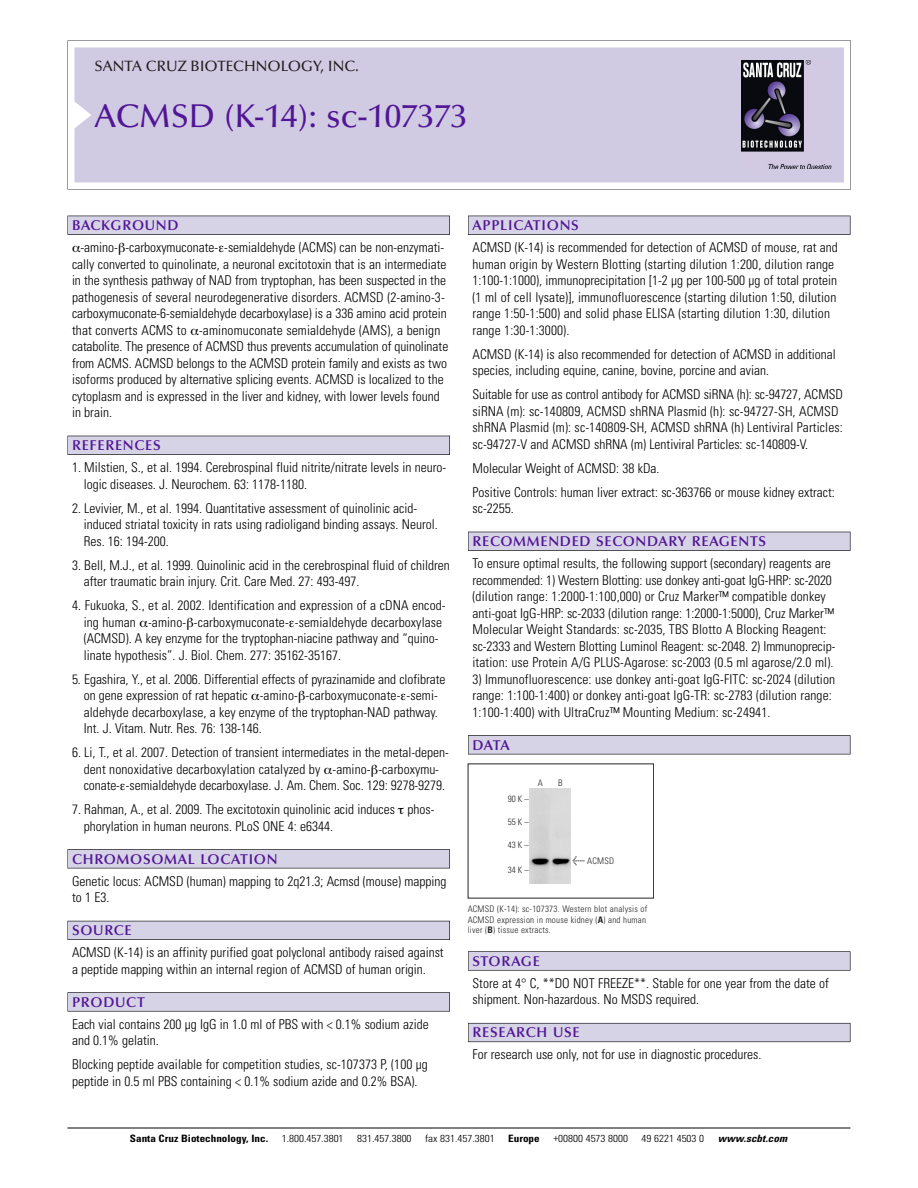
<style>
.page{position:relative;width:918px;height:1188px;background:#fff}
.page>*{position:absolute;margin:0;border:0;box-sizing:border-box;transform-origin:0 0}
.t1{font:500 33px "Optima";color:#511695}
.t2{font:500 15px "Optima";color:#231f20}
.t3{font:600 14.25px "Optima";letter-spacing:.05em;color:#511695}
.t4{font:300 condensed 13.5px/16.5px "Univers";color:#000}
.t5{font:300 condensed 10.2px "Univers";color:#000;scale:1.1 1}
.t6{font:700 condensed 10.2px "Univers";color:#000;scale:1.1 1}
.t7{font:italic 700 condensed 10.2px "Univers";letter-spacing:.005em;color:#000;scale:1.1 1}
.t8{font:9px/10.5px "Univers Condensed Light+AOVBKB";letter-spacing:.025em;color:#272627}
.s1{font-family:"Meta Plus Book Roman+WJOIVB";font-size:10.5px}
.s2{font-family:"Univers Condensed Bold+VRIEOL"}
</style>
<div class="page">
<svg style="left:68px;top:40px;width:783px;height:149px"></svg>
<div style="left:74px;top:47px;width:770px;height:135px;background:#d1cae3"></div>
<img style="left:741px;top:60px;width:90px;height:108px">
<div style="left:68px;top:216px;width:382px;height:19px;background:#525155"></div>
<div style="left:68px;top:216px;width:381px;height:18px;background:#d7d3e7"></div>
<div style="left:68px;top:436px;width:382px;height:19px;background:#515055"></div>
<div style="left:68px;top:436px;width:381px;height:18px;background:#d7d3e7"></div>
<div style="left:68px;top:849px;width:382px;height:19px;background:#545357"></div>
<div style="left:68px;top:850px;width:381px;height:18px;background:#d7d3e7"></div>
<div style="left:68px;top:921px;width:382px;height:19px;background:#54535a"></div>
<div style="left:68px;top:921px;width:381px;height:18px;background:#d7d3e7"></div>
<svg style="left:68px;top:992px;width:382px;height:20px"></svg>
<div style="left:68px;top:993px;width:381px;height:18px;background:#d7d3e7"></div>
<div style="left:468px;top:216px;width:382px;height:19px;background:#525155"></div>
<div style="left:468px;top:216px;width:382px;height:18px;background:#d7d3e7"></div>
<div style="left:468px;top:532px;width:382px;height:19px;background:#515055"></div>
<div style="left:468px;top:532px;width:382px;height:18px;background:#d7d3e7"></div>
<div style="left:468px;top:735px;width:382px;height:19px;background:#545357"></div>
<div style="left:468px;top:736px;width:382px;height:18px;background:#d7d3e7"></div>
<div style="left:468px;top:951px;width:382px;height:20px;background:#666667"></div>
<div style="left:468px;top:952px;width:382px;height:18px;background:#d7d3e7"></div>
<div style="left:468px;top:1023px;width:382px;height:19px;background:#66646d"></div>
<div style="left:468px;top:1024px;width:382px;height:18px;background:#d7d3e7"></div>
<hr style="left:68px;top:1128px;width:782px;height:1px;background:#000">
<img style="left:530px;top:789px;width:40px;height:95px">
<p class="t2" style="left:94px;top:61px;width:266px">SANTA CRUZ BIOTECHNOLOGY, INC.</p>
<h1 class="t1" style="left:94px;top:103px;width:374px">ACMSD (K-14): sc-107373</h1>
<p class="t3" style="left:72px;top:219px;width:108px">BACKGROUND</p>
<p class="t4" style="left:72px;top:240px;width:378px;text-indent:9px">-amino- -carboxymuconate- -semialdehyde (ACMS) can be non-enzymati&shy;cally converted to quinolinate, a neuronal excitotoxin that is an intermediate in the synthesis pathway of NAD from tryptophan, has been suspected in the pathogenesis of several neurodegenerative disorders. ACMSD (2-amino-3- carboxymuconate-6-semialdehyde decarboxylase) is a 336 amino acid protein that converts ACMS to -aminomuconate semialdehyde (AMS), a benign catabolite. The presence of ACMSD thus prevents accumulation of quinolinate from ACMS. ACMSD belongs to the ACMSD protein family and exists as two isoforms produced by alternative splicing events. ACMSD is localized to the cytoplasm and is expressed in the liver and kidney, with lower levels found in brain.</p>
<p class="t3" style="left:72px;top:440px;width:90px">REFERENCES</p>
<p class="t4" style="left:84px;top:460px;width:364px;text-indent:-12px">1. Milstien, S., et al. 1994. Cerebrospinal fluid nitrite/nitrate levels in neuro&shy;logic diseases. J. Neurochem. 63: 1178-1180.</p>
<p class="t4" style="left:84px;top:501px;width:356px;text-indent:-12px">2. Levivier, M., et al. 1994. Quantitative assessment of quinolinic acid&shy;induced striatal toxicity in rats using radioligand binding assays. Neurol.<br>Res. 16: 194-200.</p>
<p class="t4" style="left:84px;top:558px;width:368px;text-indent:-12px">3. Bell, M.J., et al. 1999. Quinolinic acid in the cerebrospinal fluid of children after traumatic brain injury. Crit. Care Med. 27: 493-497.</p>
<p class="t4" style="left:84px;top:598px;width:363px;text-indent:-12px">4. Fukuoka, S., et al. 2002. Identification and expression of a cDNA encod&shy;ing human -amino- -carboxymuconate- -semialdehyde decarboxylase (ACMSD). A key enzyme for the tryptophan-niacine pathway and “quino&shy;linate hypothesis”. J. Biol. Chem. 277: 35162-35167.</p>
<p class="t4" style="left:84px;top:672px;width:363px;text-indent:-12px">5. Egashira, Y., et al. 2006. Differential effects of pyrazinamide and clofibrate on gene expression of rat hepatic -amino- -carboxymuconate- -semi&shy;aldehyde decarboxylase, a key enzyme of the tryptophan-NAD pathway.<br>Int. J. Vitam. Nutr. Res. 76: 138-146.</p>
<p class="t4" style="left:72px;top:745px;width:378px;text-align:center">6. Li, T., et al. 2007. Detection of transient intermediates in the metal-depen&shy;dent nonoxidative decarboxylation catalyzed by -amino- -carboxymu&shy;conate- -semialdehyde decarboxylase. J. Am. Chem. Soc. 129: 9278-9279.</p>
<p class="t4" style="left:84px;top:802px;width:352px;text-indent:-12px">7. Rahman, A., et al. 2009. The excitotoxin quinolinic acid induces phos&shy;phorylation in human neurons. PLoS ONE 4: e6344.</p>
<p class="t3" style="left:72px;top:853px;width:207px">CHROMOSOMAL LOCATION</p>
<p class="t4" style="left:72px;top:874px;width:376px">Genetic locus: ACMSD (human) mapping to 2q21.3; Acmsd (mouse) mapping to 1 E3.</p>
<p class="t3" style="left:72px;top:925px;width:61px">SOURCE</p>
<p class="t4" style="left:72px;top:945px;width:373px">ACMSD (K-14) is an affinity purified goat polyclonal antibody raised against a peptide mapping within an internal region of ACMSD of human origin.</p>
<p class="t3" style="left:72px;top:996px;width:74px">PRODUCT</p>
<p class="t4" style="left:72px;top:1017px;width:358px">Each vial contains 200 µg IgG in 1.0 ml of PBS with &lt; 0.1% sodium azide and 0.1% gelatin.</p>
<p class="t4" style="left:72px;top:1057px;width:357px">Blocking peptide available for competition studies, sc-107373 P, (100 µg peptide in 0.5 ml PBS containing &lt; 0.1% sodium azide and 0.2% BSA).</p>
<p class="t3" style="left:473px;top:219px;width:108px">APPLICATIONS</p>
<p class="t4" style="left:473px;top:240px;width:367px">ACMSD (K-14) is recommended for detection of ACMSD of mouse, rat and human origin by Western Blotting (starting dilution 1:200, dilution range 1:100-1:1000), immunoprecipitation [1-2 µg per 100-500 µg of total protein (1 ml of cell lysate)], immunofluorescence (starting dilution 1:50, dilution range 1:50-1:500) and solid phase ELISA (starting dilution 1:30, dilution range 1:30-1:3000).</p>
<p class="t4" style="left:473px;top:347px;width:365px">ACMSD (K-14) is also recommended for detection of ACMSD in additional species, including equine, canine, bovine, porcine and avian.</p>
<p class="t4" style="left:473px;top:387px;width:372px">Suitable for use as control antibody for ACMSD siRNA (h): sc-94727, ACMSD siRNA (m): sc-140809, ACMSD shRNA Plasmid (h): sc-94727-SH, ACMSD shRNA Plasmid (m): sc-140809-SH, ACMSD shRNA (h) Lentiviral Particles: sc-94727-V and ACMSD shRNA (m) Lentiviral Particles: sc-140809-V.</p>
<p class="t4" style="left:473px;top:457px;width:364px;line-height:24px">Molecular Weight of ACMSD: 38 kDa.<br>Positive Controls: human liver extract: sc-363766 or mouse kidney extract:</p>
<p class="t4" style="left:473px;top:501px;width:43px">sc-2255.</p>
<p class="t3" style="left:473px;top:536px;width:295px">RECOMMENDED SECONDARY REAGENTS</p>
<p class="t4" style="left:473px;top:556px;width:364px">To ensure optimal results, the following support (secondary) reagents are recommended: 1) Western Blotting: use donkey anti-goat IgG-HRP: sc-2020 (dilution range: 1:2000-1:100,000) or Cruz Marker™ compatible donkey anti-goat IgG-HRP: sc-2033 (dilution range: 1:2000-1:5000), Cruz Marker™ Molecular Weight Standards: sc-2035, TBS Blotto A Blocking Reagent: sc-2333 and Western Blotting Luminol Reagent: sc-2048. 2) Immunoprecip&shy;itation: use Protein A/G PLUS-Agarose: sc-2003 (0.5 ml agarose/2.0 ml).</p>
<p class="t4" style="left:473px;top:672px;width:364px">3) Immunofluorescence: use donkey anti-goat IgG-FITC: sc-2024 (dilution range: 1:100-1:400) or donkey anti-goat IgG-TR: sc-2783 (dilution range:<br>1:100-1:400) with UltraCruz™ Mounting Medium: sc-24941.</p>
<p class="t3" style="left:473px;top:739px;width:39px">DATA</p>
<p class="t8" style="left:508px;top:794px;width:22px">90K–</p>
<p class="t8" style="left:508px;top:817px;width:22px">55K–</p>
<p class="t8" style="left:508px;top:841px;width:22px">43K–</p>
<p class="t8" style="left:508px;top:866px;width:22px">34K–</p>
<p class="t8" style="left:538px;top:778px;width:7px">A</p>
<p class="t8" style="left:558px;top:778px;width:6px">B</p>
<p class="t8" style="left:573px;top:856px;width:43px"><span class="s1">&lt;</span> ACMSD</p>
<p class="t8" style="left:468px;top:905px;width:181px">ACMSD (K-14): sc-107373. Western blot analysis of<br>ACMSD expression in mouse kidney (<span class="s2">A</span>) and human liver (<span class="s2">B</span>) tissue extracts.</p>
<p class="t3" style="left:473px;top:955px;width:69px">STORAGE</p>
<p class="t4" style="left:473px;top:976px;width:358px">Store at 4° C, **DO NOT FREEZE**. Stable for one year from the date of shipment. Non-hazardous. No MSDS required.</p>
<p class="t3" style="left:473px;top:1027px;width:109px">RESEARCH USE</p>
<p class="t4" style="left:473px;top:1048px;width:290px">For research use only, not for use in diagnostic procedures.</p>
<p class="t6" style="left:130px;top:1135px;width:127px">Santa Cruz Biotechnology, Inc.</p>
<p class="t5" style="left:282px;top:1135px;width:58px">1.800.457.3801</p>
<p class="t5" style="left:357px;top:1135px;width:51px">831.457.3800</p>
<p class="t5" style="left:425px;top:1135px;width:65px">fax 831.457.3801</p>
<p class="t6" style="left:508px;top:1135px;width:30px">Europe</p>
<p class="t5" style="left:553px;top:1135px;width:69px">+00800 4573 8000</p>
<p class="t5" style="left:642px;top:1135px;width:58px">49 6221 4503 0</p>
<p class="t7" style="left:718px;top:1135px;width:64px">www.scbt.com</p>
</div>
